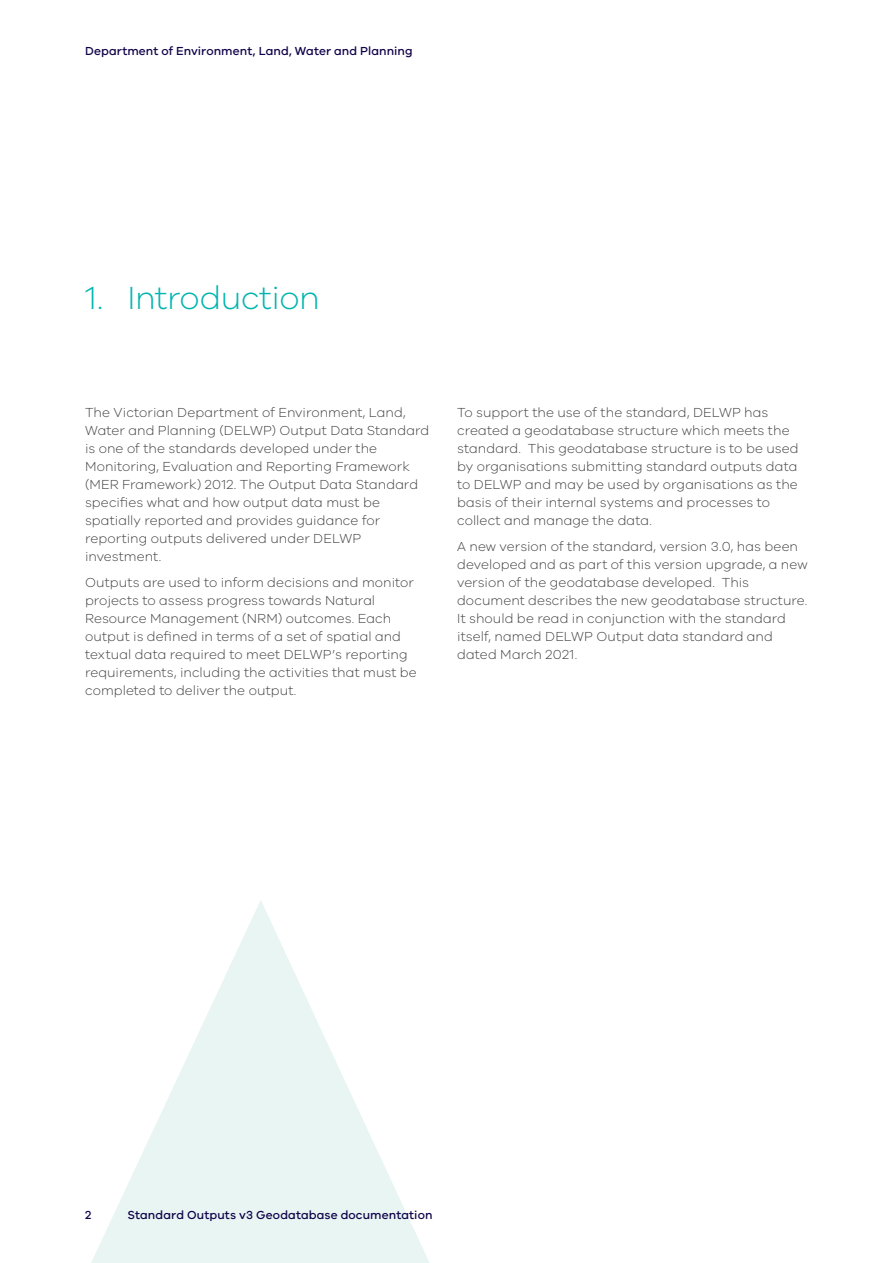
<style>
.page{position:relative;width:893px;height:1263px;background:#fff}
.page>*{position:absolute;margin:0;border:0;box-sizing:border-box;transform-origin:0 0}
.t1{font:300 33px "VIC";letter-spacing:-.01em;color:#00b5af}
.t2{font:300 13.5px/18px "VIC";letter-spacing:.005em;color:#414042}
.t3{font:500 12px "VIC";letter-spacing:.01em;color:#100249}
</style>
<div class="page">
<svg style="left:91px;top:900px;width:338px;height:363px;fill:#ebf6f4"></svg>
<p class="t3" style="left:85px;top:43px;width:329px">Department of Environment, Land, Water and Planning</p>
<h1 class="t1" style="left:85px;top:278px;width:236px">1. Introduction</h1>
<p class="t2" style="left:85px;top:403px;width:346px">The Victorian Department of Environment, Land, Water and Planning (DELWP) Output Data Standard is one of the standards developed under the Monitoring, Evaluation and Reporting Framework (MER Framework) 2012. The Output Data Standard specifies what and how output data must be spatially reported and provides guidance for reporting outputs delivered under DELWP investment.</p>
<p class="t2" style="left:85px;top:573px;width:333px">Outputs are used to inform decisions and monitor projects to assess progress towards Natural Resource Management (NRM) outcomes. Each output is defined in terms of a set of spatial and textual data required to meet DELWP’s reporting requirements, including the activities that must be completed to deliver the output.</p>
<p class="t2" style="left:457px;top:403px;width:343px">To support the use of the standard, DELWP has created a geodatabase structure which meets the standard. This geodatabase structure is to be used by organisations submitting standard outputs data to DELWP and may be used by organisations as the basis of their internal systems and processes to collect and manage the data.</p>
<p class="t2" style="left:457px;top:537px;width:352px">A new version of the standard, version 3.0, has been developed and as part of this version upgrade, a new version of the geodatabase developed. This document describes the new geodatabase structure.<br>It should be read in conjunction with the standard itself, named DELWP Output data standard and dated March 2021.</p>
<p class="t3" style="left:85px;top:1208px;width:8px">2</p>
<p class="t3" style="left:128px;top:1208px;width:306px">Standard Outputs v3 Geodatabase documentation</p>
</div>
